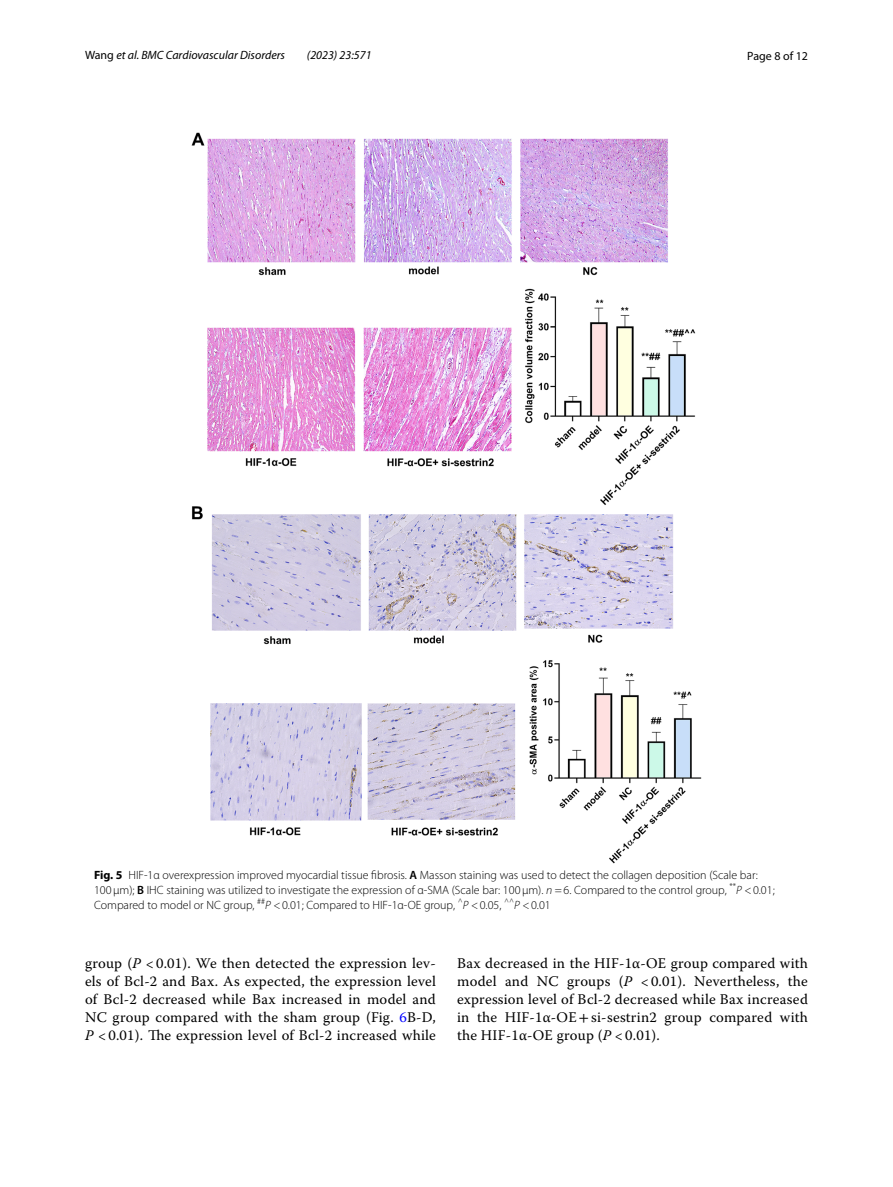
<style>
.page{position:relative;width:893px;height:1187px;background:#fff}
.page>*{position:absolute;margin:0;border:0;box-sizing:border-box;transform-origin:0 0}
.t1{font:14.7px/18px "Warnock Pro";letter-spacing:.015em;color:#000;text-align:justify}
.t2{font:300 12px/15px "Myriad Pro";color:#000}
.t3{font:italic 12px "Myriad Pro";color:#000}
.t4{font:12px "Myriad Pro";color:#000}
.s1{font-style:normal}
.s2{font-weight:700}
.s3{font-weight:600}
.s4{font-style:italic}
.s5{color:#00f}
.s6{font-family:"STIX"}
</style>
<div class="page">
<img style="left:191px;top:133px;width:511px;height:730px">
<p class="t3" style="left:85px;top:48px;width:202px"><span class="s1">Wang</span> et al. BMC Cardiovascular Disorders</p>
<p class="t3" style="left:307px;top:48px;width:66px">(2023) 23:571</p>
<p class="t4" style="left:747px;top:48px;width:62px">Page 8 of 12</p>
<p class="t2" style="left:94px;top:867px;width:682px"><span class="s2">Fig. 5</span> HIF-1α overexpression improved myocardial tissue fibrosis. <span class="s3">A</span> Masson staining was used to detect the collagen deposition (Scale bar:<br>100μm); <span class="s3">B</span> IHC staining was utilized to investigate the expression of α-SMA (Scale bar: 100μm). <span class="s4">n</span> =6. Compared to the control group, <sup>**</sup><span class="s4">P</span> &lt;0.01;<br>Compared to model or NC group, <sup>##</sup><span class="s4">P</span> &lt;0.01; Compared to HIF-1α-OE group, <sup>^</sup><span class="s4">P</span> &lt;0.05, <sup>^^</sup><span class="s4">P</span> &lt;0.01</p>
<p class="t1" style="left:85px;top:953px;width:352px">group (<span class="s4">P</span> &lt; 0.01). We then detected the expression lev&shy;els of Bcl-2 and Bax. As expected, the expression level of Bcl-2 decreased while Bax increased in model and NC group compared with the sham group (Fig. <span class="s5">6</span>B-D, <span class="s4">P</span> &lt; 0.01). The expression level of Bcl-2 increased while</p>
<p class="t1" style="left:457px;top:953px;width:352px">Bax decreased in the HIF-1α-OE group compared with model and NC groups (<span class="s4">P</span> &lt; 0.01). Nevertheless, the expression level of Bcl-2 decreased while Bax increased in the HIF-1α-OE<span class="s6">+</span>si-sestrin2 group compared with the HIF-1α-OE group (<span class="s4">P</span> &lt; 0.01).</p>
</div>
